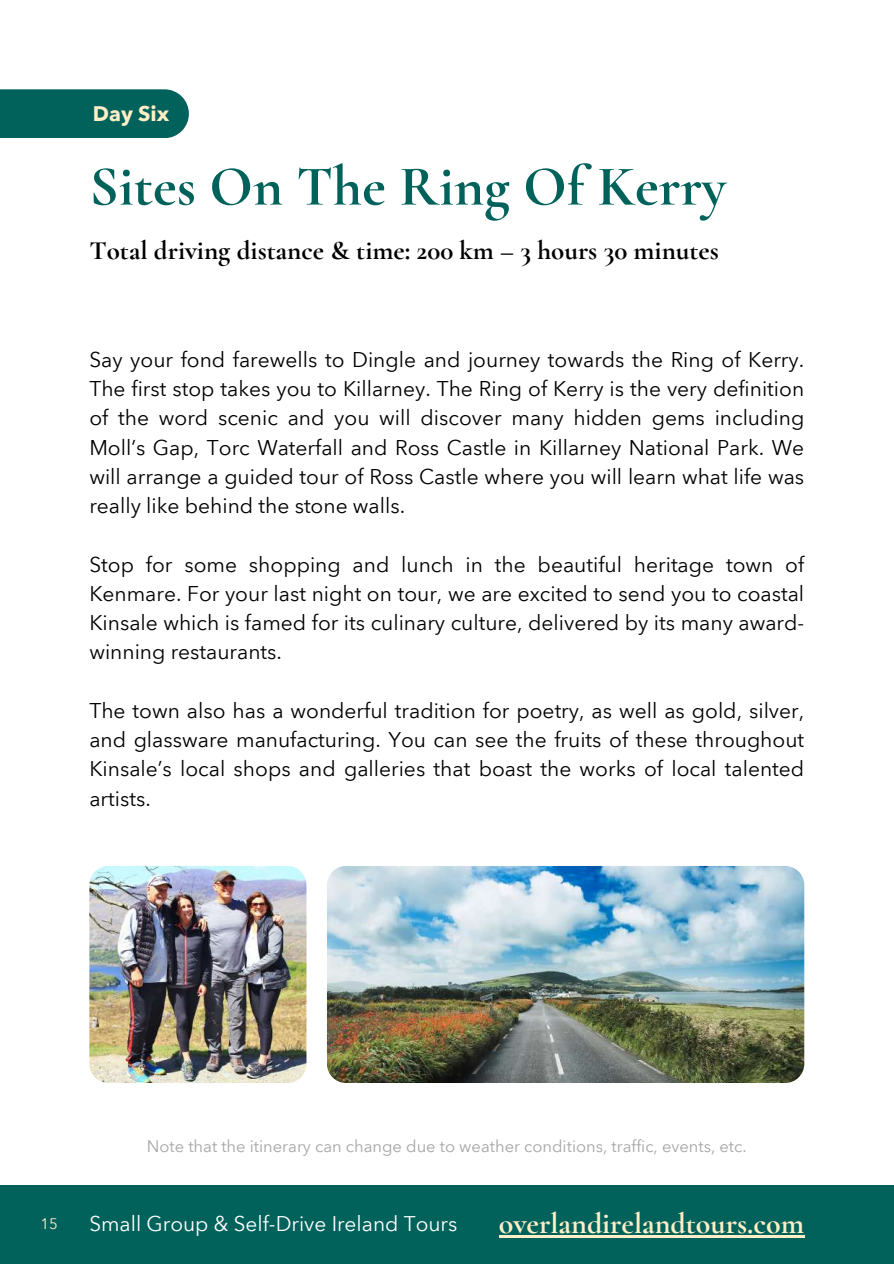
<style>
.page{position:relative;width:894px;height:1264px;background:#fff}
.page>*{position:absolute;margin:0;border:0;box-sizing:border-box;transform-origin:0 0}
.t1{font:700 57px "Cormorant Garamond";color:#00625b}
.t2{font:700 30px "Cormorant Garamond";color:#ffeec6}
.t3{font:700 27px "Cormorant Garamond";color:#000}
.t4{font:21px/29.2px "Avenir Next Arabic";color:#000;text-align:justify}
.t5{font:700 21px "Avenir Next Arabic";color:#ffeec6}
.t6{font:20.85px "Avenir Next Arabic";color:#fff}
.t7{font:16.5px "Avenir Next Arabic";color:#a6a6a6}
.t8{font:15px "Avenir Next Arabic";color:#ffeec6}
</style>
<div class="page">
<div style="left:0;top:1184px;width:893px;height:79px;background:#00625b"></div>
<hr style="left:498px;top:1235px;width:306px;height:2px;background:#ffeec6">
<div style="left:0;top:89px;width:189px;height:49px;background:#00625b"></div>
<img style="left:327px;top:866px;width:477px;height:216px">
<img style="left:89px;top:866px;width:217px;height:216px;border-radius:19px">
<p class="t5" style="left:93px;top:101px;width:78px">Day Six</p>
<h1 class="t1" style="left:89px;top:152px;width:638px">Sites On The Ring Of Kerry</h1>
<p class="t3" style="left:89px;top:234px;width:631px">Total driving distance &amp; time: 200 km – 3 hours 30 minutes</p>
<p class="t4" style="left:89px;top:345px;width:716px">Say your fond farewells to Dingle and journey towards the Ring of Kerry.<br>The first stop takes you to Killarney. The Ring of Kerry is the very definition of the word scenic and you will discover many hidden gems including Moll’s Gap, Torc Waterfall and Ross Castle in Killarney National Park. We will arrange a guided tour of Ross Castle where you will learn what life was really like behind the stone walls.</p>
<p class="t4" style="left:89px;top:549px;width:716px">Stop for some shopping and lunch in the beautiful heritage town of Kenmare. For your last night on tour, we are excited to send you to coastal Kinsale which is famed for its culinary culture, delivered by its many award&shy;winning restaurants.</p>
<p class="t4" style="left:89px;top:696px;width:716px">The town also has a wonderful tradition for poetry, as well as gold, silver, and glassware manufacturing. You can see the fruits of these throughout Kinsale’s local shops and galleries that boast the works of local talented artists.</p>
<p class="t7" style="left:147px;top:1136px;width:601px">Note that the itinerary can change due to weather conditions, traffic, events, etc.</p>
<p class="t8" style="left:40px;top:1214px;width:19px">15</p>
<p class="t6" style="left:89px;top:1211px;width:369px">Small Group &amp; Self-Drive Ireland Tours</p>
<h2 class="t2" style="left:498px;top:1205px;width:307px">overlandirelandtours.com</h2>
</div>
